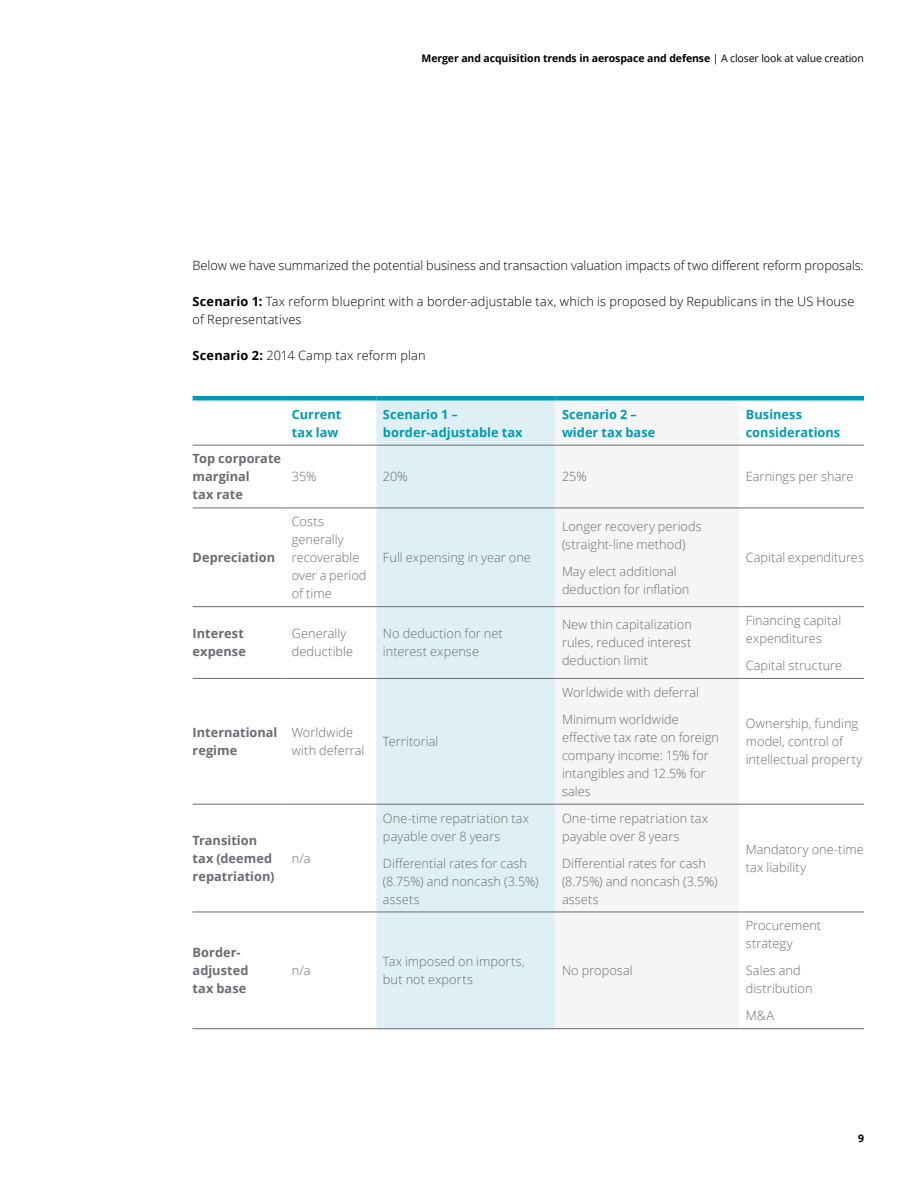
<style>
.page{position:relative;width:918px;height:1188px;background:#fff}
.page>*{position:absolute;margin:0;border:0;box-sizing:border-box;transform-origin:0 0}
.t1{font:300 12.75px/18px "Open Sans";letter-spacing:.005em;color:#6a6c71}
.t2{font:300 12.75px/18px "Open Sans";letter-spacing:.01em;color:#000}
.t3{font:700 12.75px/18px "Open Sans";color:#6a6c71}
.t4{font:700 12.75px/18px "Open Sans";letter-spacing:.005em;color:#0099b3}
.t5{font:700 10.5px "Open Sans";letter-spacing:-.01em;color:#000}
.s1{font-weight:400}
.s2{font-weight:700}
</style>
<div class="page">
<div style="left:376px;top:400px;width:179px;height:628px;background:#dff0f5"></div>
<div style="left:555px;top:400px;width:184px;height:512px;background:#f5f5f5"></div>
<hr style="left:193px;top:606px;width:92px;height:1px;background:#6a6c71">
<hr style="left:285px;top:606px;width:91px;height:1px;background:#6a6c71">
<hr style="left:376px;top:606px;width:179px;height:1px;background:#6a6c71">
<hr style="left:555px;top:606px;width:184px;height:1px;background:#6a6c71">
<hr style="left:739px;top:606px;width:125px;height:1px;background:#6a6c71">
<hr style="left:193px;top:678px;width:92px;height:1px;background:#6a6c71">
<hr style="left:285px;top:678px;width:91px;height:1px;background:#6a6c71">
<hr style="left:376px;top:678px;width:179px;height:1px;background:#6a6c71">
<hr style="left:555px;top:678px;width:184px;height:1px;background:#6a6c71">
<hr style="left:739px;top:678px;width:125px;height:1px;background:#6a6c71">
<hr style="left:193px;top:804px;width:92px;height:1px;background:#6a6c71">
<hr style="left:285px;top:804px;width:91px;height:1px;background:#6a6c71">
<hr style="left:376px;top:804px;width:179px;height:1px;background:#6a6c71">
<hr style="left:555px;top:804px;width:184px;height:1px;background:#6a6c71">
<hr style="left:739px;top:804px;width:125px;height:1px;background:#6a6c71">
<hr style="left:193px;top:912px;width:92px;height:1px;background:#6a6c71">
<hr style="left:285px;top:912px;width:91px;height:1px;background:#6a6c71">
<hr style="left:376px;top:912px;width:179px;height:1px;background:#6a6c71">
<hr style="left:555px;top:912px;width:184px;height:1px;background:#6a6c71">
<hr style="left:739px;top:912px;width:125px;height:1px;background:#6a6c71">
<hr style="left:193px;top:1028px;width:92px;height:1px;background:#6a6c71">
<hr style="left:285px;top:1028px;width:91px;height:1px;background:#6a6c71">
<hr style="left:376px;top:1028px;width:179px;height:1px;background:#6a6c71">
<hr style="left:555px;top:1028px;width:184px;height:1px;background:#6a6c71">
<hr style="left:739px;top:1028px;width:125px;height:1px;background:#6a6c71">
<hr style="left:193px;top:508px;width:92px;height:1px;background:#6a6c71">
<hr style="left:285px;top:508px;width:91px;height:1px;background:#6a6c71">
<hr style="left:376px;top:508px;width:179px;height:1px;background:#6a6c71">
<hr style="left:555px;top:508px;width:184px;height:1px;background:#6a6c71">
<hr style="left:739px;top:508px;width:125px;height:1px;background:#6a6c71">
<hr style="left:193px;top:445px;width:92px;height:1px;background:#6a6c71">
<hr style="left:285px;top:445px;width:91px;height:1px;background:#6a6c71">
<hr style="left:376px;top:445px;width:179px;height:1px;background:#6a6c71">
<hr style="left:555px;top:445px;width:184px;height:1px;background:#6a6c71">
<hr style="left:739px;top:445px;width:125px;height:1px;background:#6a6c71">
<hr style="left:193px;top:396px;width:92px;height:4px;background:#0099b3">
<hr style="left:285px;top:396px;width:91px;height:4px;background:#0099b3">
<hr style="left:376px;top:396px;width:179px;height:4px;background:#0099b3">
<hr style="left:555px;top:396px;width:184px;height:4px;background:#0099b3">
<hr style="left:739px;top:396px;width:125px;height:4px;background:#0099b3">
<p class="t5" style="left:422px;top:51px;width:444px">Merger and acquisition trends in aerospace and defense <span class="s1">| A closer look at value creation</span></p>
<p class="t2" style="left:193px;top:256px;width:673px">Below we have summarized the potential business and transaction valuation impacts of two different reform proposals:</p>
<p class="t2" style="left:193px;top:292px;width:663px"><span class="s2">Scenario 1:</span> Tax reform blueprint with a border-adjustable tax, which is proposed by Republicans in the US House of Representatives</p>
<p class="t2" style="left:193px;top:346px;width:234px"><span class="s2">Scenario 2:</span> 2014 Camp tax reform plan</p>
<p class="t3" style="left:193px;top:449px;width:90px">Top corporate marginal<br>tax rate</p>
<p class="t3" style="left:193px;top:548px;width:84px">Depreciation</p>
<p class="t4" style="left:292px;top:405px;width:51px">Current tax law</p>
<p class="t4" style="left:383px;top:405px;width:141px">Scenario 1 – border-adjustable tax</p>
<p class="t4" style="left:562px;top:405px;width:95px">Scenario 2 – wider tax base</p>
<p class="t4" style="left:746px;top:405px;width:96px">Business considerations</p>
<p class="t1" style="left:292px;top:467px;width:26px">35%</p>
<p class="t1" style="left:383px;top:467px;width:26px">20%</p>
<p class="t1" style="left:562px;top:467px;width:26px">25%</p>
<p class="t1" style="left:746px;top:467px;width:109px">Earnings per share</p>
<p class="t1" style="left:292px;top:512px;width:76px">Costs generally recoverable over a period of time</p>
<p class="t1" style="left:383px;top:548px;width:149px">Full expensing in year one</p>
<p class="t1" style="left:562px;top:517px;width:141px">Longer recovery periods (straight-line method)</p>
<p class="t1" style="left:562px;top:562px;width:129px">May elect additional deduction for inflation</p>
<p class="t1" style="left:746px;top:548px;width:120px">Capital expenditures</p>
<p class="t3" style="left:193px;top:624px;width:55px">Interest expense</p>
<p class="t1" style="left:292px;top:624px;width:63px">Generally deductible</p>
<p class="t1" style="left:383px;top:624px;width:121px">No deduction for net interest expense</p>
<p class="t1" style="left:562px;top:615px;width:131px;text-align:justify">New thin capitalization rules, reduced interest deduction limit</p>
<p class="t1" style="left:746px;top:611px;width:97px">Financing capital expenditures</p>
<p class="t1" style="left:746px;top:656px;width:98px">Capital structure</p>
<p class="t3" style="left:193px;top:723px;width:86px">International regime</p>
<p class="t1" style="left:292px;top:723px;width:74px">Worldwide with deferral</p>
<p class="t1" style="left:383px;top:732px;width:57px">Territorial</p>
<p class="t3" style="left:193px;top:831px;width:83px">Transition tax (deemed repatriation)</p>
<p class="t1" style="left:292px;top:849px;width:20px">n/a</p>
<p class="t1" style="left:383px;top:809px;width:148px">One-time repatriation tax payable over 8 years</p>
<p class="t1" style="left:383px;top:854px;width:157px">Differential rates for cash (8.75%) and noncash (3.5%) assets</p>
<p class="t1" style="left:562px;top:678px;width:139px;line-height:27px">Worldwide with deferral<br>Minimum worldwide</p>
<p class="t1" style="left:562px;top:728px;width:159px">effective tax rate on foreign company income: 15% for intangibles and 12.5% for sales</p>
<p class="t1" style="left:562px;top:809px;width:148px">One-time repatriation tax payable over 8 years</p>
<p class="t1" style="left:562px;top:854px;width:157px">Differential rates for cash (8.75%) and noncash (3.5%) assets</p>
<p class="t3" style="left:193px;top:943px;width:58px">Border&shy;adjusted tax base</p>
<p class="t1" style="left:292px;top:961px;width:20px">n/a</p>
<p class="t1" style="left:383px;top:952px;width:143px">Tax imposed on imports, but not exports</p>
<p class="t1" style="left:562px;top:961px;width:72px">No proposal</p>
<p class="t1" style="left:746px;top:714px;width:118px">Ownership, funding model, control of intellectual property</p>
<p class="t1" style="left:746px;top:840px;width:120px">Mandatory one-time tax liability</p>
<p class="t1" style="left:746px;top:916px;width:77px">Procurement strategy</p>
<p class="t1" style="left:746px;top:961px;width:68px">Sales and distribution</p>
<p class="t1" style="left:746px;top:1006px;width:30px">M&amp;A</p>
<p class="t5" style="left:858px;top:1131px;width:7px">9</p>
</div>
